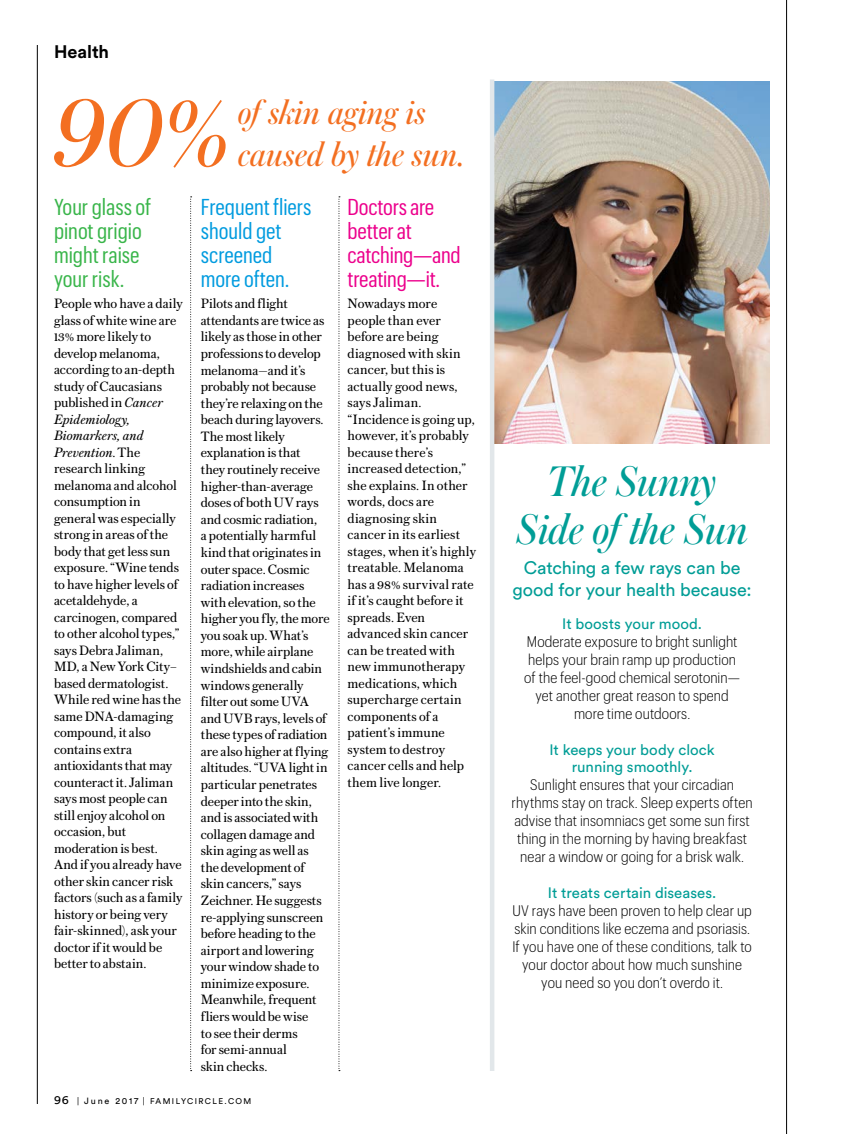
<style>
.page{position:relative;width:851px;height:1134px;background:#fff}
.page>*{position:absolute;margin:0;border:0;box-sizing:border-box;transform-origin:0 0}
.t1{font:italic 99.9px "Austin";color:#f36f21}
.t2{font:italic 45px/48px "Austin";letter-spacing:-.01em;color:#009d96;text-align:center}
.t3{font:italic 36px/42px "Austin";color:#f36f21}
.t4{font:22.5px/24px "Graphik Cond";letter-spacing:-.01em;color:#ec008c}
.t5{font:22.5px/24px "Graphik Cond";color:#39b54a}
.t6{font:22.5px/24.2px "Graphik Cond";color:#009bdf}
.t7{font:18px/22.5px "Circular Std";letter-spacing:-.01em;color:#009d96;text-align:center}
.t8{font:700 18px "Circular Std";color:#000}
.t9{font:300 15px/18px "Graphik Compact";letter-spacing:.005em;color:#000;text-align:center}
.t10{font:15px/16.5px "Circular Std";color:#009d96;text-align:center}
.t11{font:14.25px/16.5px "Austin Text";letter-spacing:.005em;color:#000}
.t12{font:8.25px "Circular Std";letter-spacing:.17em;color:#000}
.s1{font-style:italic}
.s2{font-size:12px}
.s3{font-family:"Graphik Compact";font-size:9px}
.s4{font-size:9px}
</style>
<div class="page">
<hr style="left:37px;top:45px;width:1px;height:1059px;background:#000">
<hr style="left:786px;top:0;width:1px;height:1134px;background:#000">
<img style="left:494px;top:81px;width:276px;height:362px">
<hr style="left:490px;top:80px;width:4px;height:991px;background:#e2e7ea">
<svg style="left:190px;top:196px;width:2px;height:875px"></svg>
<svg style="left:338px;top:196px;width:2px;height:875px"></svg>
<p class="t8" style="left:54px;top:40px;width:56px">Health</p>
<h1 class="t1" style="left:56px;top:65px;width:174px">90%</h1>
<h3 class="t3" style="left:238px;top:90px;width:227px">of skin aging is caused by the sun.</h3>
<h3 class="t5" style="left:54px;top:193px;width:99px">Your glass of pinot grigio might raise your risk.</h3>
<p class="t11" style="left:54px;top:295px;width:130px">People who have a daily glass of white wine are<br>13% more likely to develop melanoma, according to an-depth study of Caucasians published in <span class="s1">Cancer<br>Epidemiology,<br>Biomarkers, and<br>Prevention</span>. The research linking melanoma and alcohol consumption in general was especially strong in areas of the body that get less sun exposure. “Wine tends to have higher levels of acetaldehyde, a carcinogen, compared to other alcohol types,” says Debra Jaliman,<br>MD, a New York City– based dermatologist.<br>While red wine has the same DNA-damaging compound, it also contains extra antioxidants that may counteract it. Jaliman says most people can still enjoy alcohol on occasion, but moderation is best.<br>And if you already have other skin cancer risk factors (such as a family history or being very fair-skinned), ask your doctor if it would be better to abstain.</p>
<h3 class="t6" style="left:201px;top:193px;width:112px">Frequent fliers should get screened more often.</h3>
<p class="t11" style="left:201px;top:295px;width:130px">Pilots and flight attendants are twice as likely as those in other professions to develop melanoma—and it’s probably not because they’re relaxing on the beach during layovers.<br>The most likely explanation is that<br>they routinely receive higher-than-average doses of both UV rays and cosmic radiation,<br>a potentially harmful kind that originates in outer space. Cosmic radiation increases with elevation, so the higher you fly, the more you soak up. What’s more, while airplane windshields and cabin windows generally filter out some UVA and UVB rays, levels of these types of radiation are also higher at flying altitudes. “UVA light in particular penetrates deeper into the skin, and is associated with collagen damage and skin aging as well as the development of skin cancers,” says<br>Zeichner. He suggests re-applying sunscreen before heading to the airport and lowering your window shade to minimize exposure.<br>Meanwhile, frequent fliers would be wise<br>to see their derms<br>for semi-annual<br>skin checks.</p>
<p class="t12" style="left:54px;top:1096px;width:199px"><span class="s2">96</span> <span class="s3">|</span> <span class="s4">June 2017</span> <span class="s3">|</span> FAMILYCIRCLE.COM</p>
<h3 class="t4" style="left:347px;top:193px;width:114px">Doctors are better at catching—and treating—it.</h3>
<p class="t11" style="left:347px;top:295px;width:130px">Nowadays more people than ever before are being diagnosed with skin cancer, but this is actually good news, says Jaliman. “Incidence is going up, however, it’s probably because there’s increased detection,” she explains. In other words, docs are diagnosing skin cancer in its earliest stages, when it’s highly treatable. Melanoma has a 98% survival rate if it’s caught before it spreads. Even advanced skin cancer can be treated with new immunotherapy medications, which supercharge certain components of a patient’s immune system to destroy cancer cells and help them live longer.</p>
<h2 class="t2" style="left:516px;top:456px;width:233px">The Sunny<br>Side of the Sun</h2>
<p class="t7" style="left:512px;top:556px;width:241px">Catching a few rays can be good for your health because:</p>
<p class="t10" style="left:562px;top:615px;width:141px">It boosts your mood.</p>
<p class="t9" style="left:524px;top:632px;width:217px">Moderate exposure to bright sunlight helps your brain ramp up production of the feel-good chemical serotonin— yet another great reason to spend more time outdoors.</p>
<p class="t10" style="left:549px;top:741px;width:167px">It keeps your body clock running smoothly.</p>
<p class="t9" style="left:511px;top:774px;width:242px">Sunlight ensures that your circadian rhythms stay on track. Sleep experts often advise that insomniacs get some sun first thing in the morning by having breakfast near a window or going for a brisk walk.</p>
<p class="t10" style="left:548px;top:884px;width:170px">It treats certain diseases.</p>
<p class="t9" style="left:512px;top:900px;width:241px">UV rays have been proven to help clear up skin conditions like eczema and psoriasis.<br>If you have one of these conditions, talk to your doctor about how much sunshine you need so you don’t overdo it.</p>
</div>
